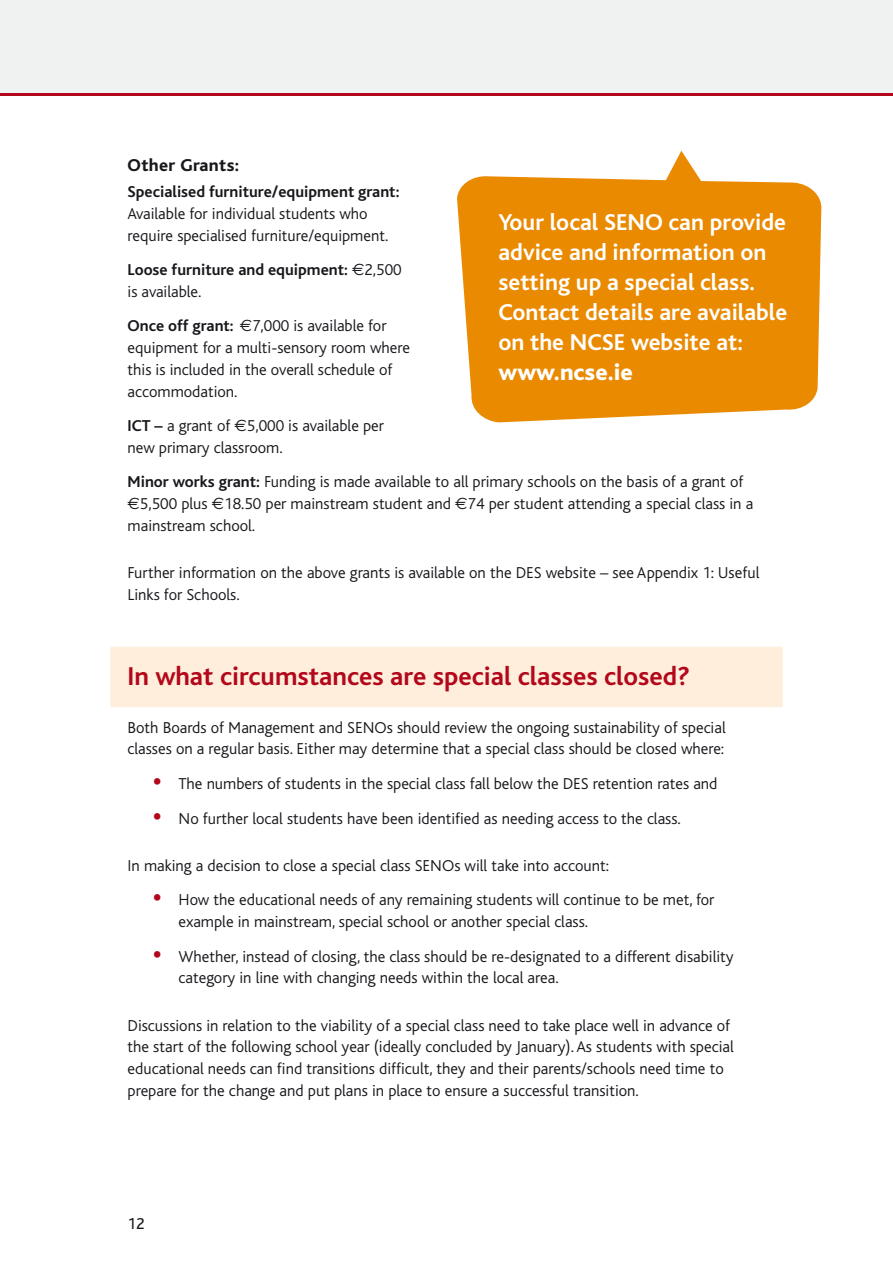
<style>
.page{position:relative;width:893px;height:1263px;background:#fff}
.page>*{position:absolute;margin:0;border:0;box-sizing:border-box;transform-origin:0 0}
.Head_1_-_NEW{font:700 27px "Bliss";color:#b3071b}
.HL_H1{font:700 24px/30px "Bliss";color:#fff}
.Head_4_0{font:800 18px "Bliss";letter-spacing:.02em;color:#1a171c}
.Body__6{font:300 16.5px/21.8px "Bliss";color:#1a171c}
.Body__3{font:300 16.5px/21.8px "Bliss";color:#1a171c}
.Body__3-2{font:700 16.5px/21.8px "Bliss";color:#1a171c}
.t1{font:16.5px "Bliss";color:#1a171c}
.s1{font-weight:700}
.s2{font-family:"Euro Sans";font-weight:400}
.s3{font-weight:300}
.s4{font-weight:800}
.s5{font-weight:800;font-size:24px;color:#b3071b}
</style>
<div class="page">
<div style="left:0;top:0;width:893px;height:94px;background:#f0f1f1"></div>
<hr style="left:0;top:94px;width:893px;height:2px;background:#b3071b">
<div style="left:111px;top:647px;width:671px;height:60px;background:#feeedb"></div>
<svg style="left:457px;top:151px;width:365px;height:271px;background:#ed9b26"></svg>
<p class="Head_4_0" style="left:128px;top:156px;width:113px">Other Grants:</p>
<p class="Body__3" style="left:128px;top:181px;width:273px"><span class="s1">Specialised furniture/equipment grant:<br></span>Available for individual students who require specialised furniture/equipment.</p>
<p class="Body__3-2" style="left:128px;top:259px;width:276px">Loose furniture and equipment: <span class="s2">€</span><span class="s3">2,500 is available.</span></p>
<p class="Body__3" style="left:128px;top:315px;width:284px"><span class="s1">Once off grant:</span> <span class="s2">€</span>7,000 is available for equipment for a multi-sensory room where this is included in the overall schedule of accommodation.</p>
<p class="Body__3" style="left:128px;top:415px;width:258px"><span class="s1">ICT –</span> a grant of <span class="s2">€</span>5,000 is available per new primary classroom.</p>
<p class="Body__6" style="left:128px;top:471px;width:627px"><span class="s1">Minor works grant:</span> Funding is made available to all primary schools on the basis of a grant of <span class="s2">€</span>5,500 plus <span class="s2">€</span>18.50 per mainstream student and <span class="s2">€</span>74 per student attending a special class in a mainstream school.</p>
<p class="Body__6" style="left:128px;top:562px;width:633px">Further information on the above grants is available on the DES website – see Appendix 1: Useful<br>Links for Schools.</p>
<p class="HL_H1" style="left:498px;top:207px;width:290px">Your local SENO can provide advice and information on setting up a special class.<br>Contact details are available on the NCSE website at: <span class="s4">www.ncse.ie</span></p>
<p class="Head_1_-_NEW" style="left:128px;top:662px;width:564px">In what circumstances are special classes closed?</p>
<p class="Body__3" style="left:128px;top:717px;width:600px">Both Boards of Management and SENOs should review the ongoing sustainability of special classes on a regular basis. Either may determine that a special class should be closed where:</p>
<p class="Body__6" style="left:153px;top:773px;width:566px"><span class="s5">•</span> The numbers of students in the special class fall below the DES retention rates and</p>
<p class="Body__6" style="left:153px;top:807px;width:529px"><span class="s5">•</span> No further local students have been identified as needing access to the class.</p>
<p class="Body__3" style="left:128px;top:855px;width:483px">In making a decision to close a special class SENOs will take into account:</p>
<p class="Body__6" style="left:179px;top:889px;width:537px;text-indent:-26px"><span class="s5">•</span> How the educational needs of any remaining students will continue to be met, for example in mainstream, special school or another special class.</p>
<p class="Body__6" style="left:179px;top:945px;width:557px;text-indent:-26px"><span class="s5">•</span> Whether, instead of closing, the class should be re-designated to a different disability category in line with changing needs within the local area.</p>
<p class="Body__6" style="left:128px;top:1014px;width:608px">Discussions in relation to the viability of a special class need to take place well in advance of the start of the following school year (ideally concluded by January). As students with special educational needs can find transitions difficult, they and their parents/schools need time to prepare for the change and put plans in place to ensure a successful transition.</p>
<p class="t1" style="left:128px;top:1215px;width:19px">12</p>
</div>
